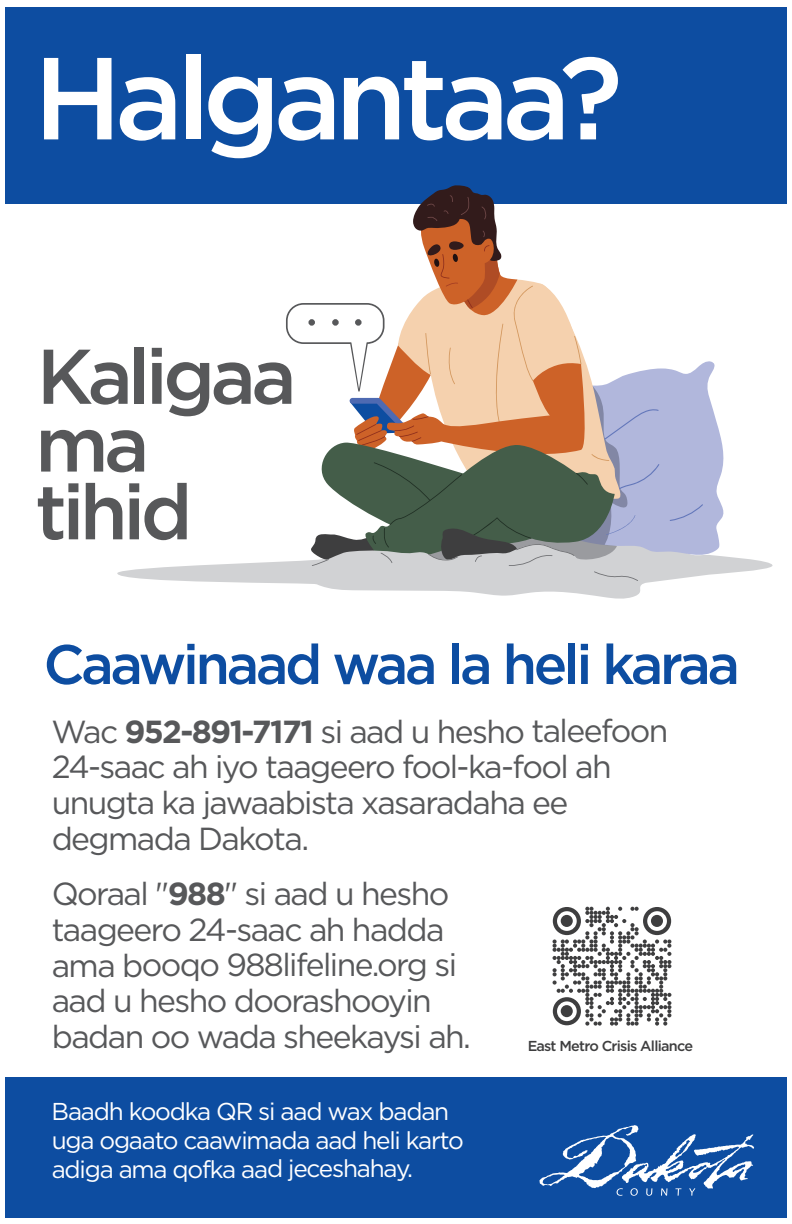
<style>
.page{position:relative;width:792px;height:1224px;background:#fff}
.page>*{position:absolute;margin:0;border:0;box-sizing:border-box;transform-origin:0 0}
.t1{font:500 116.4px "Gotham";letter-spacing:-.06em;color:#fff}
.t2{font:500 77.4px/67.8px "Gotham";letter-spacing:-.06em;color:#57585a}
.t3{font:500 55.5px "Gotham";letter-spacing:-.06em;color:#0d4da1}
.t4{font:31.9px/35.7px "Gotham";letter-spacing:-.05em;color:#57585a}
.t5{font:24.4px/28.7px "Gotham";letter-spacing:-.05em;color:#fff}
.t6{font:500 14.4px "Gotham";letter-spacing:-.05em;color:#3e3e3f}
.s1{font-weight:700}
</style>
<div class="page">
<div style="left:5px;top:7px;width:782px;height:196px;background:#0d4da1"></div>
<svg style="left:117px;top:557px;width:656px;height:42px"></svg>
<svg style="left:286px;top:185px;width:441px;height:396px"></svg>
<svg style="left:553px;top:907px;width:118px;height:119px"></svg>
<div style="left:561px;top:915px;width:12px;height:12px;background:#3e3e3f;border-radius:50%"></div>
<div style="left:651px;top:915px;width:12px;height:12px;background:#3e3e3f;border-radius:50%"></div>
<div style="left:561px;top:1005px;width:12px;height:12px;background:#3e3e3f;border-radius:50%"></div>
<div style="left:5px;top:1077px;width:782px;height:141px;background:#0d4da1"></div>
<svg style="left:539px;top:1125px;width:215px;height:71px"></svg>
<p class="t1" style="left:34px;top:22px;width:591px">Halgantaa?</p>
<p class="t2" style="left:35px;top:342px;width:263px">Kaligaa ma tihid</p>
<h1 class="t3" style="left:44px;top:628px;width:698px">Caawinaad waa la heli karaa</h1>
<p class="t4" style="left:52px;top:713px;width:618px">Wac <span class="s1">952-891-7171</span> si aad u hesho taleefoon 24-saac ah iyo taageero fool-ka-fool ah unugta ka jawaabista xasaradaha ee degmada Dakota.</p>
<p class="t4" style="left:52px;top:875px;width:421px">Qoraal "<span class="s1">988</span>" si aad u hesho taageero 24-saac ah hadda ama booqo 988lifeline.org si aad u hesho doorashooyin badan oo wada sheekaysi ah.</p>
<p class="t6" style="left:528px;top:1037px;width:167px">East Metro Crisis Alliance</p>
<p class="t5" style="left:52px;top:1097px;width:414px">Baadh koodka QR si aad wax badan uga ogaato caawimada aad heli karto adiga ama qofka aad jeceshahay.</p>
</div>
